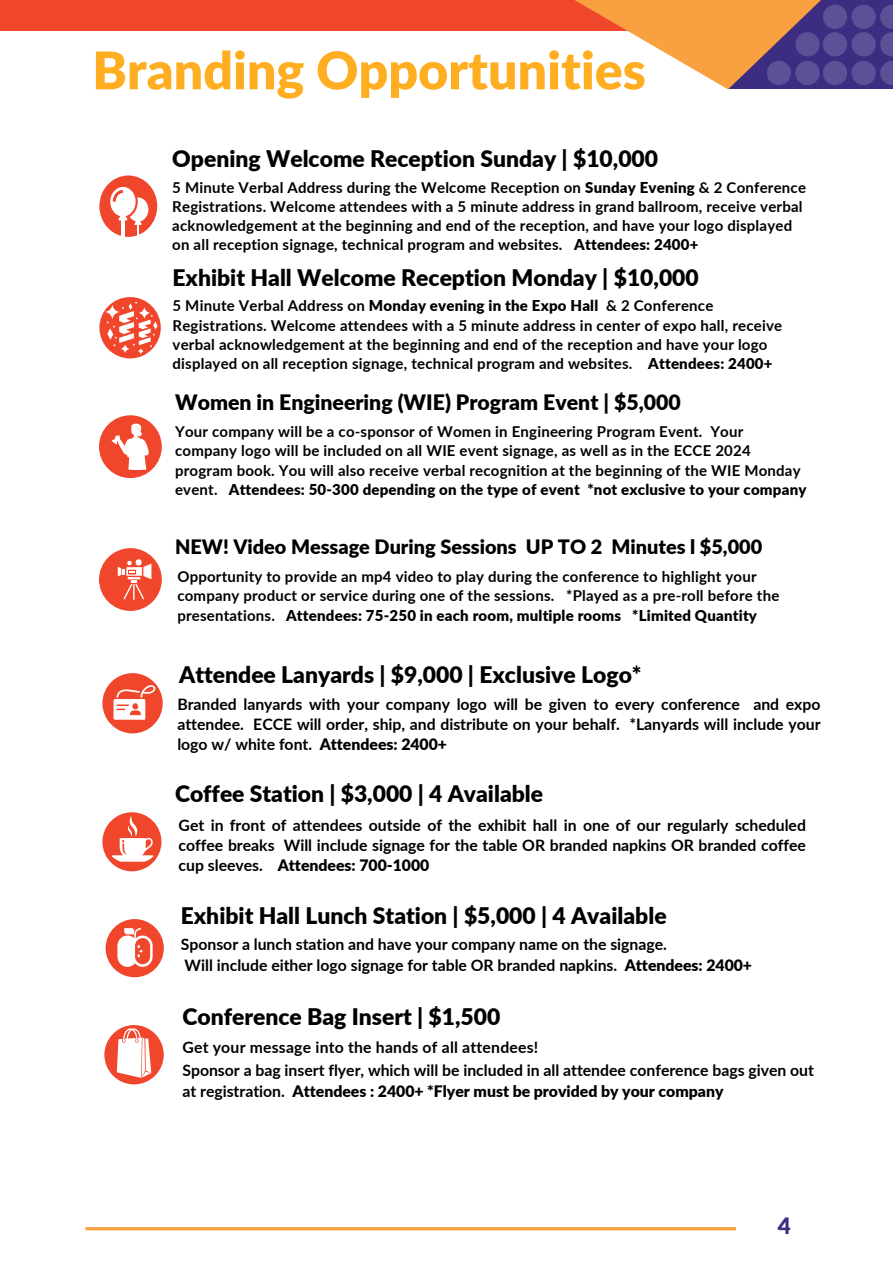
<style>
.page{position:relative;width:893px;height:1264px;background:#fff}
.page>*{position:absolute;margin:0;border:0;box-sizing:border-box;transform-origin:0 0}
.t1{font:900 51.9px "Lato";color:#ffad21}
.t2{font:900 22.8px "Lato";color:#000}
.t3{font:900 22.5px "Lato";color:#3d2d82}
.t4{font:900 21.3px "Lato";color:#000}
.t5{font:900 19.8px "Lato";color:#000}
.t6{font:700 15.75px/20.2px "Lato";color:#000;text-align:justify}
.t7{font:900 15.75px "Lato";color:#000}
.t8{font:700 15px/19.2px "Lato";letter-spacing:.015em;color:#000}
.t9{font:900 15px "Lato";letter-spacing:.015em;color:#000}
.s1{font-weight:900}
</style>
<div class="page">
<svg style="left:85px;top:1227px;width:650px;height:3px;background:#f9a143"></svg>
<div style="left:0;top:0;width:700px;height:31px;background:#f0462c"></div>
<svg style="left:575px;top:0;width:153px;height:89px;fill:#f9a040"></svg>
<svg style="left:728px;top:0;width:164px;height:89px;background:#bb7a55"></svg>
<svg style="left:767px;top:0;width:125px;height:84px;background:#644c82"></svg>
<div style="left:99px;top:175px;width:58px;height:62px;background:#f0462c;border-radius:50%"></div>
<hr style="left:122px;top:219px;width:3px;height:18px;background:#fff">
<svg style="left:110px;top:187px;width:38px;height:48px"></svg>
<div style="left:99px;top:297px;width:62px;height:61px;background:#f0462c;border-radius:50%"></div>
<svg style="left:105px;top:302px;width:52px;height:52px"></svg>
<div style="left:102px;top:673px;width:61px;height:60px;background:#f0462c;border-radius:50%"></div>
<svg style="left:113px;top:684px;width:44px;height:36px"></svg>
<div style="left:102px;top:812px;width:59px;height:59px;background:#f0462c;border-radius:50%"></div>
<svg style="left:112px;top:816px;width:42px;height:45px"></svg>
<div style="left:106px;top:919px;width:58px;height:58px;background:#f0462c;border-radius:50%"></div>
<div style="left:117px;top:935px;width:20px;height:31px;background:#fff;border-radius:10px"></div>
<svg style="left:132px;top:935px;width:21px;height:31px"></svg>
<div style="left:135px;top:938px;width:15px;height:26px;background:#f0462c;border-radius:8px"></div>
<svg style="left:137px;top:945px;width:5px;height:12px"></svg>
<svg style="left:124px;top:928px;width:17px;height:11px"></svg>
<div style="left:104px;top:1025px;width:60px;height:59px;background:#f0462c;border-radius:50%"></div>
<svg style="left:117px;top:1027px;width:34px;height:50px"></svg>
<div style="left:99px;top:415px;width:63px;height:63px;background:#f0462c;border-radius:50%"></div>
<svg style="left:111px;top:423px;width:38px;height:46px"></svg>
<div style="left:99px;top:548px;width:63px;height:63px;background:#f0462c;border-radius:50%"></div>
<svg style="left:118px;top:559px;width:33px;height:40px"></svg>
<p class="t1" style="left:92px;top:38px;width:555px">Branding Opportunities</p>
<p class="t2" style="left:172px;top:144px;width:487px">Opening Welcome Reception Sunday | $10,000</p>
<h2 class="t8" style="left:172px;top:177px;width:635px">5 Minute Verbal Address during the Welcome Reception on <span class="s1">Sunday Evening</span> &amp; 2 Conference Registrations. Welcome attendees with a 5 minute address in grand ballroom, receive verbal acknowledgement at the beginning and end of the reception, and have your logo displayed on all reception signage, technical program and websites. <span class="s1">Attendees: 2400+</span></h2>
<p class="t2" style="left:172px;top:263px;width:527px">Exhibit Hall Welcome Reception Monday | $10,000</p>
<h2 class="t8" style="left:172px;top:296px;width:611px">5 Minute Verbal Address on <span class="s1">Monday evening in the Expo Hall</span> &amp; 2 Conference Registrations. Welcome attendees with a 5 minute address in center of expo hall, receive verbal acknowledgement at the beginning and end of the reception and have your logo displayed on all reception signage, technical program and websites.</h2>
<p class="t9" style="left:648px;top:354px;width:126px">Attendees: 2400+</p>
<p class="t4" style="left:175px;top:388px;width:507px">Women in Engineering (WIE) Program Event | $5,000</p>
<p class="t8" style="left:175px;top:422px;width:633px">Your company will be a co-sponsor of Women in Engineering Program Event. Your company logo will be included on all WIE event signage, as well as in the ECCE 2024 program book. You will also receive verbal recognition at the beginning of the WIE Monday event. <span class="s1">Attendees: 50-300 depending on the type of event *not exclusive to your company</span></p>
<p class="t5" style="left:175px;top:534px;width:588px">NEW! Video Message During Sessions UP TO 2 Minutes l $5,000</p>
<h2 class="t8" style="left:177px;top:567px;width:603px">Opportunity to provide an mp4 video to play during the conference to highlight your company product or service during one of the sessions. *Played as a pre-roll before the presentations. <span class="s1">Attendees: 75-250 in each room, multiple rooms *Limited Quantity</span></h2>
<h3 class="t2" style="left:179px;top:661px;width:464px">Attendee Lanyards | $9,000 | Exclusive Logo*</h3>
<h2 class="t6" style="left:177px;top:693px;width:644px">Branded lanyards with your company logo will be given to every conference and expo attendee. ECCE will order, ship, and distribute on your behalf. *Lanyards will include your logo w/ white font.</h2>
<p class="t7" style="left:319px;top:735px;width:129px">Attendees: 2400+</p>
<p class="t2" style="left:175px;top:779px;width:369px">Coffee Station | $3,000 | 4 Available</p>
<h2 class="t6" style="left:179px;top:814px;width:629px">Get in front of attendees outside of the exhibit hall in one of our regularly scheduled coffee breaks Will include signage for the table OR branded napkins OR branded coffee cup sleeves. <span class="s1">Attendees: 700-1000</span></h2>
<p class="t2" style="left:181px;top:901px;width:487px">Exhibit Hall Lunch Station | $5,000 | 4 Available</p>
<h2 class="t6" style="left:181px;top:934px;width:487px">Sponsor a lunch station and have your company name on the signage.</h2>
<p class="t6" style="left:185px;top:954px;width:434px">Will include either logo signage for table OR branded napkins.</p>
<p class="t7" style="left:624px;top:955px;width:129px">Attendees: 2400+</p>
<h2 class="t2" style="left:182px;top:1002px;width:319px">Conference Bag Insert | $1,500</h2>
<p class="t6" style="left:182px;top:1036px;width:357px">Get your message into the hands of all attendees!</p>
<h4 class="t6" style="left:182px;top:1059px;width:633px;line-height:21.3px">Sponsor a bag insert flyer, which will be included in all attendee conference bags given out at registration. <span class="s1">Attendees : 2400+ *Flyer must be provided by your company</span></h4>
<h1 class="t3" style="left:777px;top:1211px;width:15px">4</h1>
</div>
